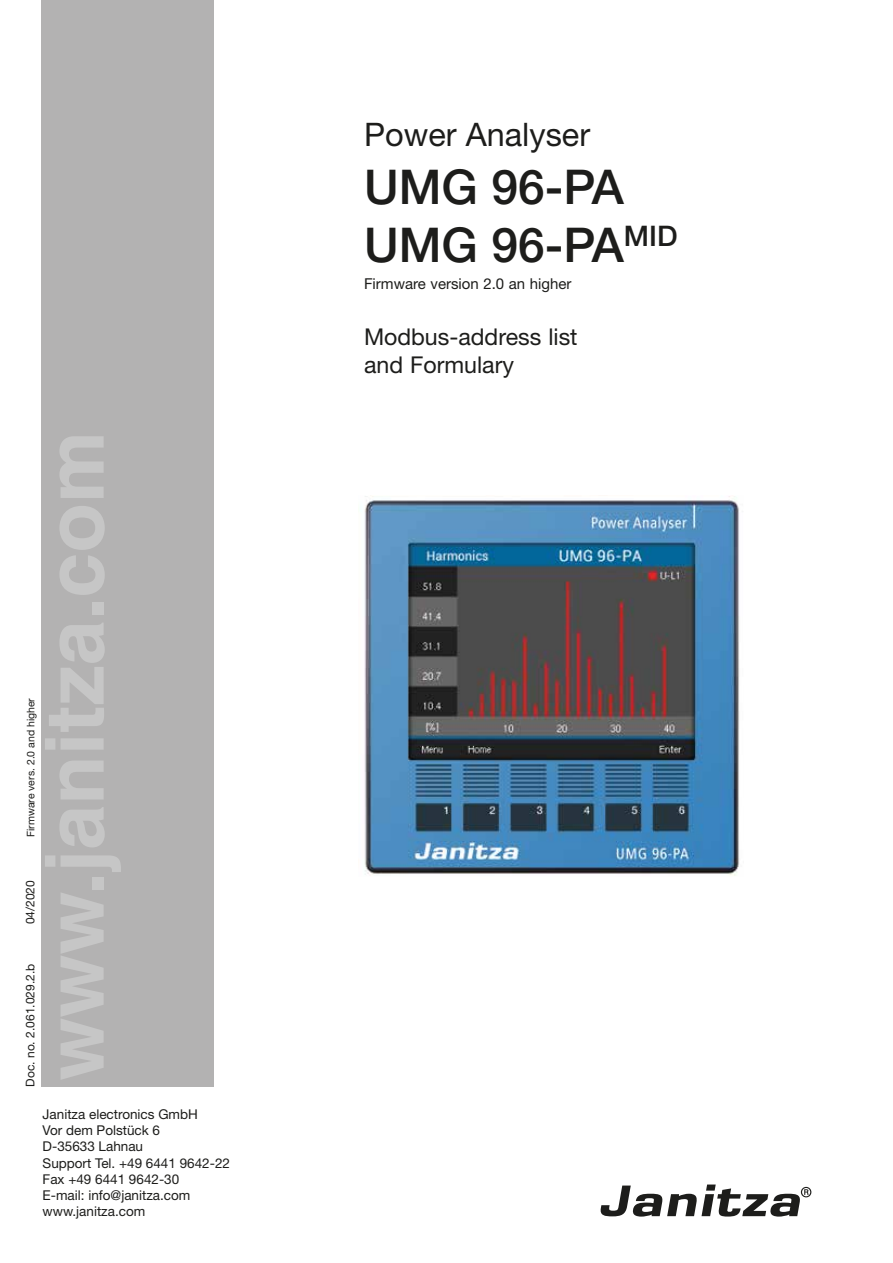
<style>
.page{position:relative;width:893px;height:1263px;background:#fff}
.page>*{position:absolute;margin:0;border:0;box-sizing:border-box;transform-origin:0 0}
.t1{font:500 48px/58.7px "Helvetica Neue LT";color:#1d1d1b}
.t2{font:32.4px "Helvetica Neue LT";color:#1d1d1b}
.t3{font:23.1px/27.8px "Helvetica Neue LT";color:#1d1d1b}
.t4{font:15px "Helvetica Neue LT";color:#1d1d1b}
.t5{font:13.5px/16.2px "Helvetica Neue LT";color:#1d1d1b}
.t6{font:12px "Helvetica Neue LT";color:#1d1d1b}
.t7{font:10.5px "Helvetica Neue LT";color:#1d1d1b}
</style>
<div class="page">
<div style="left:41px;top:0;width:173px;height:1086px;background:#b3b2b2"></div>
<svg style="left:600px;top:1184px;width:211px;height:32px"></svg>
<img style="left:364px;top:496px;width:376px;height:380px">
<p class="t7" style="left:25px;top:837px;width:141px;rotate:-90deg">Firmware vers. 2.0 and higher</p>
<p class="t6" style="left:23px;top:924px;width:46px;rotate:-90deg">04/2020</p>
<p class="t6" style="left:23px;top:1086px;width:124px;rotate:-90deg">Doc. no. 2.061.029.2.b</p>
<p class="t5" style="left:43px;top:1106px;width:189px">Janitza electronics GmbH<br>Vor dem Polstück 6<br>D-35633 Lahnau<br>Support Tel. +49 6441 9642-22<br>Fax +49 6441 9642-30<br>E-mail: info@janitza.com www.janitza.com</p>
<h2 class="t2" style="left:364px;top:115px;width:227px">Power Analyser</h2>
<h1 class="t1" style="left:364px;top:157px;width:315px">UMG 96-PA<br>UMG 96-PA<sup>MID</sup></h1>
<p class="t4" style="left:364px;top:275px;width:209px">Firmware version 2.0 an higher</p>
<h3 class="t3" style="left:364px;top:323px;width:215px">Modbus-address list and Formulary</h3>
</div>
